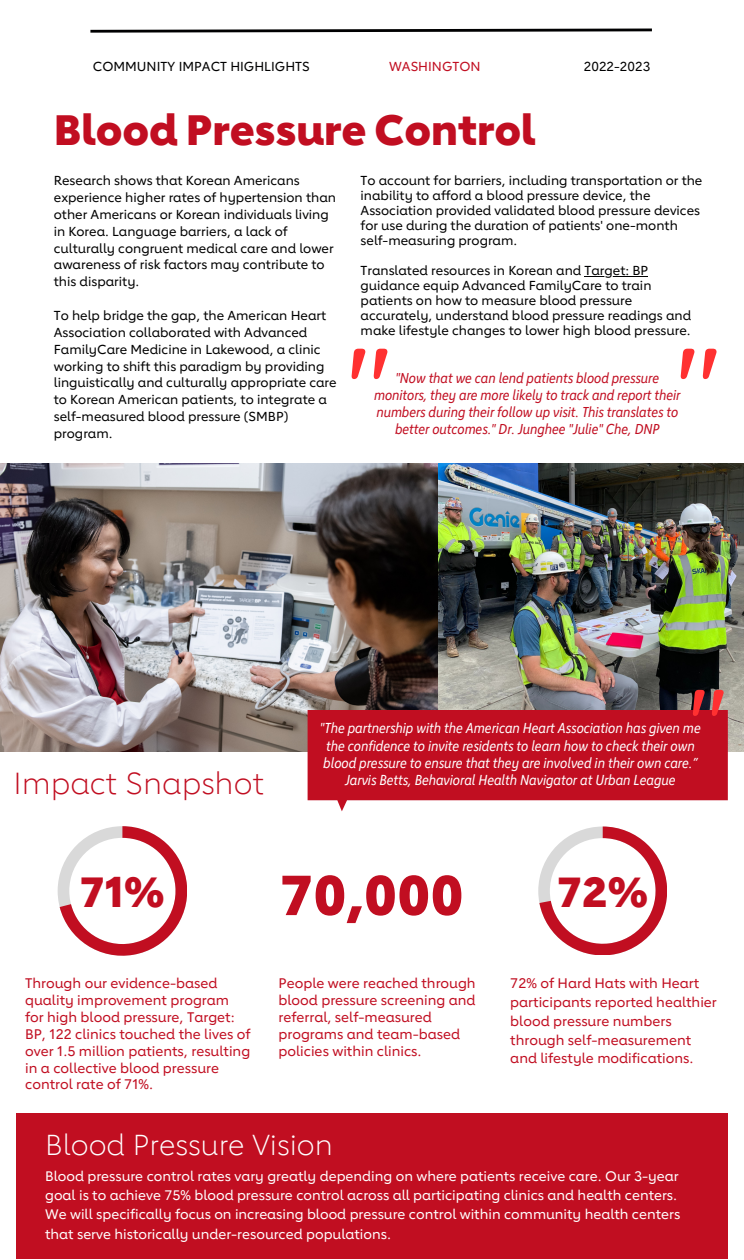
<style>
.page{position:relative;width:744px;height:1260px;background:#fff}
.page>*{position:absolute;margin:0;border:0;box-sizing:border-box;transform-origin:0 0}
.t1{font:500 106.62px "Quicksand";color:#ff3131}
.t2{font:500 91.62px "Quicksand";color:#ff3131}
.t3{font:800 55.5px "Lub Dub";color:#c10e21}
.t4{font:800 42.25px "Lub Dub";color:#c10e21}
.t5{font:800 42px "Lub Dub";color:#c10e21}
.t6{font:800 41.88px "Lub Dub";color:#c10e21}
.t7{font:300 30.38px "Lub Dub";color:#c10e21}
.t8{font:300 28.75px "Lub Dub";color:#fff}
.t9{font:italic 14.38px "Lub Dub Condensed";color:#fff}
.t10{font:italic 14.25px/16.9px "Lub Dub Condensed";color:#c10e21;text-align:center}
.t11{font:500 13.88px/16.9px "Lub Dub";color:#c10e21}
.t12{font:500 13.75px/19.1px "Lub Dub";color:#fff}
.t13{font:500 13px/16.9px "Lub Dub";color:#000001}
.t14{font:500 13px "Lub Dub";color:#c10e21}
</style>
<div class="page">
<svg style="left:90px;top:28px;width:562px;height:5px"></svg>
<img style="left:0;top:464px;width:438px;height:287px">
<img style="left:438px;top:464px;width:306px;height:287px">
<hr style="left:584px;top:276px;width:64px;height:1px;background:#000001">
<svg style="left:538px;top:827px;width:129px;height:128px"></svg>
<svg style="left:58px;top:826px;width:129px;height:130px"></svg>
<div style="left:16px;top:1113px;width:712px;height:146px;background:#c10e21"></div>
<svg style="left:307px;top:710px;width:421px;height:101px;background:#c72738"></svg>
<p class="t13" style="left:93px;top:58px;width:218px">COMMUNITY IMPACT HIGHLIGHTS</p>
<p class="t14" style="left:389px;top:58px;width:93px">WASHINGTON</p>
<p class="t13" style="left:584px;top:58px;width:68px">2022-2023</p>
<p class="t4" style="left:54px;top:102px;width:483px">Blood Pressure Control</p>
<p class="t13" style="left:54px;top:172px;width:284px">Research shows that Korean Americans experience higher rates of hypertension than other Americans or Korean individuals living in Korea. Language barriers, a lack of culturally congruent medical care and lower awareness of risk factors may contribute to this disparity.</p>
<p class="t13" style="left:54px;top:307px;width:284px">To help bridge the gap, the American Heart Association collaborated with Advanced FamilyCare Medicine in Lakewood, a clinic working to shift this paradigm by providing linguistically and culturally appropriate care to Korean American patients, to integrate a self-measured blood pressure (SMBP) program.</p>
<p class="t13" style="left:360px;top:172px;width:343px;line-height:15px">To account for barriers, including transportation or the inability to afford a blood pressure device, the Association provided validated blood pressure devices for use during the duration of patients' one-month self-measuring program.</p>
<p class="t13" style="left:360px;top:262px;width:332px;line-height:15px">Translated resources in Korean and Target: BP guidance equip Advanced FamilyCare to train patients on how to measure blood pressure accurately, understand blood pressure readings and make lifestyle changes to lower high blood pressure.</p>
<p class="t10" style="left:374px;top:370px;width:308px">"Now that we can lend patients blood pressure monitors, they are more likely to track and report their</p>
<p class="t1" style="left:347px;top:317px;width:45px">"</p>
<p class="t10" style="left:376px;top:403px;width:303px">numbers during their follow up visit. This translates to better outcomes." Dr. Junghee "Julie" Che, DNP</p>
<p class="t1" style="left:676px;top:317px;width:45px">"</p>
<h2 class="t2" style="left:689px;top:662px;width:39px">"</h2>
<p class="t9" style="left:320px;top:719px;width:382px">"The partnership with the American Heart Association has given me</p>
<p class="t7" style="left:13px;top:763px;width:252px">Impact Snapshot</p>
<p class="t9" style="left:326px;top:736px;width:370px">the confidence to invite residents to learn how to check their own</p>
<p class="t9" style="left:323px;top:753px;width:375px">blood pressure to ensure that they are involved in their own care.”</p>
<p class="t9" style="left:345px;top:770px;width:332px">Jarvis Betts, Behavioral Health Navigator at Urban League</p>
<p class="t5" style="left:80px;top:864px;width:86px">71%</p>
<p class="t11" style="left:25px;top:975px;width:227px">Through our evidence-based quality improvement program for high blood pressure, Target:<br>BP, 122 clinics touched the lives of over 1.5 million patients, resulting in a collective blood pressure control rate of 71%.</p>
<p class="t3" style="left:280px;top:859px;width:185px">70,000</p>
<p class="t11" style="left:278px;top:975px;width:199px">People were reached through blood pressure screening and referral, self-measured programs and team-based policies within clinics.</p>
<p class="t6" style="left:557px;top:864px;width:93px">72%</p>
<p class="t11" style="left:510px;top:974px;width:208px;line-height:18.8px">72% of Hard Hats with Heart participants reported healthier blood pressure numbers through self-measurement and lifestyle modifications.</p>
<p class="t8" style="left:45px;top:1126px;width:289px">Blood Pressure Vision</p>
<p class="t12" style="left:45px;top:1166px;width:636px">Blood pressure control rates vary greatly depending on where patients receive care. Our 3-year goal is to achieve 75% blood pressure control across all participating clinics and health centers.<br>We will specifically focus on increasing blood pressure control within community health centers that serve historically under-resourced populations.</p>
</div>
